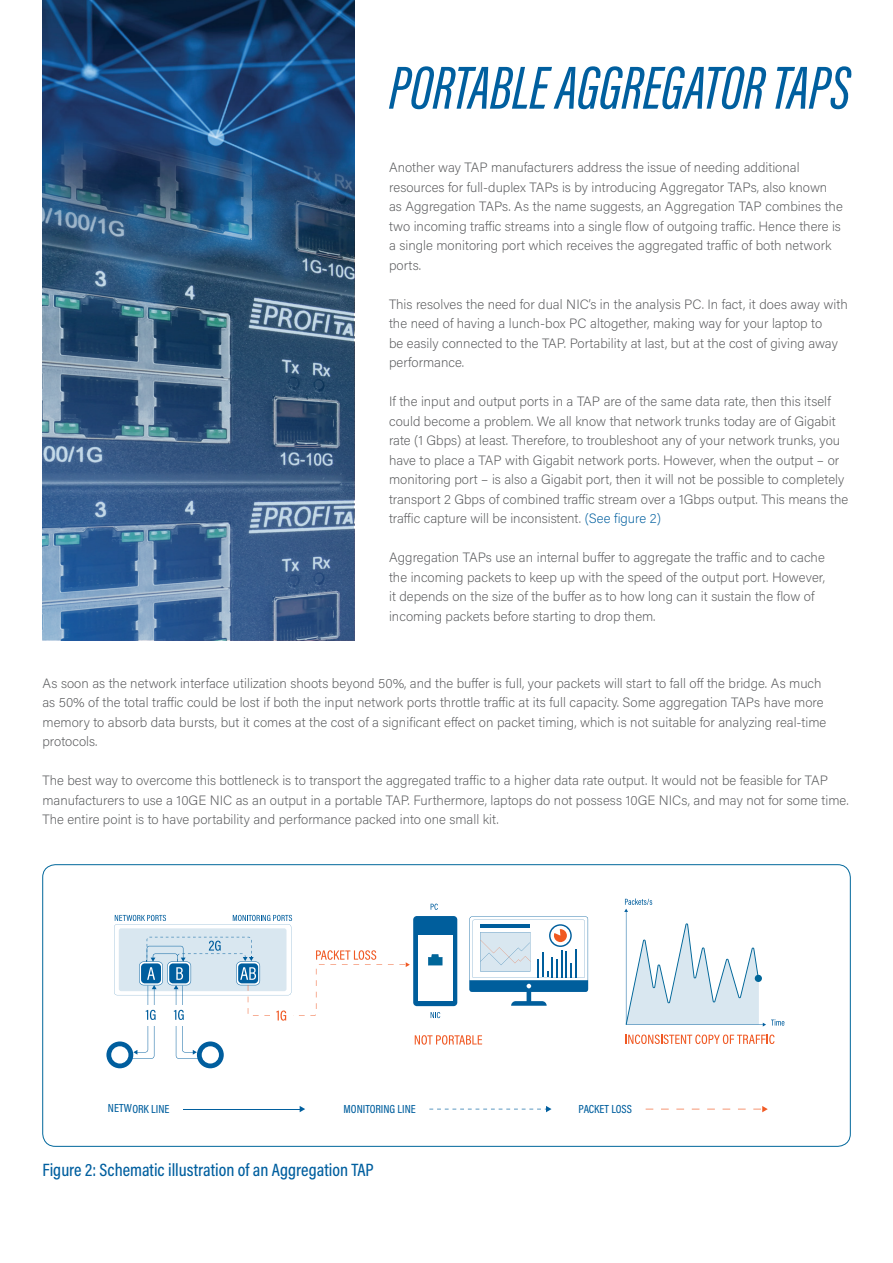
<style>
.page{position:relative;width:893px;height:1263px;background:#fff}
.page>*{position:absolute;margin:0;border:0;box-sizing:border-box;transform-origin:0 0}
.t1{font:italic 500 62.55px "Acumin Pro Extra Cond";color:#005f9f}
.t2{font:500 18px "Acumin Pro Cond";color:#005f9f}
.t3{font:200 13.5px/19.5px "Acumin Pro";color:#58595b}
.t4{font:500 11.85px "Acumin Pro Cond";color:#015f9e}
.s1{color:#005f9f}
</style>
<div class="page">
<svg style="left:753px;top:1106px;width:15px;height:6px"></svg>
<hr style="left:183px;top:1109px;width:118px;height:1px;background:#015f9e">
<svg style="left:300px;top:1106px;width:5px;height:6px"></svg>
<svg style="left:429px;top:1106px;width:122px;height:6px"></svg>
<svg style="left:625px;top:1034px;width:149px;height:10px"></svg>
<svg style="left:624px;top:898px;width:160px;height:128px"></svg>
<div style="left:754px;top:974px;width:8px;height:8px;background:#069;border-radius:50%"></div>
<svg style="left:106px;top:904px;width:482px;height:164px"></svg>
<img style="left:43px;top:0;width:311px;height:63px">
<svg style="left:43px;top:63px;width:311px;height:577px;background:#385e86"></svg>
<h1 class="t1" style="left:389px;top:50px;width:463px">PORTABLE AGGREGATOR TAPS</h1>
<p class="t3" style="left:389px;top:157px;width:455px">Another way TAP manufacturers address the issue of needing additional resources for full-duplex TAPs is by introducing Aggregator TAPs, also known as Aggregation TAPs. As the name suggests, an Aggregation TAP combines the two incoming traffic streams into a single flow of outgoing traffic. Hence there is a single monitoring port which receives the aggregated traffic of both network ports.</p>
<p class="t3" style="left:389px;top:294px;width:460px">This resolves the need for dual NIC’s in the analysis PC. In fact, it does away with the need of having a lunch-box PC altogether, making way for your laptop to<br>be easily connected to the TAP. Portability at last, but at the cost of giving away performance.</p>
<p class="t3" style="left:389px;top:391px;width:461px">If the input and output ports in a TAP are of the same data rate, then this itself could become a problem. We all know that network trunks today are of Gigabit rate (1 Gbps) at least. Therefore, to troubleshoot any of your network trunks, you have to place a TAP with Gigabit network ports. However, when the output – or monitoring port – is also a Gigabit port, then it will not be possible to completely transport 2 Gbps of combined traffic stream over a 1Gbps output. This means the traffic capture will be inconsistent. <span class="s1">(See figure 2)</span></p>
<p class="t3" style="left:389px;top:547px;width:437px">Aggregation TAPs use an internal buffer to aggregate the traffic and to cache the incoming packets to keep up with the speed of the output port. However, it depends on the size of the buffer as to how long can it sustain the flow of incoming packets before starting to drop them.</p>
<p class="t3" style="left:43px;top:673px;width:785px">As soon as the network interface utilization shoots beyond 50%, and the buffer is full, your packets will start to fall off the bridge. As much as 50% of the total traffic could be lost if both the input network ports throttle traffic at its full capacity. Some aggregation TAPs have more memory to absorb data bursts, but it comes at the cost of a significant effect on packet timing, which is not suitable for analyzing real-time protocols.</p>
<p class="t3" style="left:43px;top:770px;width:808px">The best way to overcome this bottleneck is to transport the aggregated traffic to a higher data rate output. It would not be feasible for TAP manufacturers to use a 10GE NIC as an output in a portable TAP. Furthermore, laptops do not possess 10GE NICs, and may not for some time.<br>The entire point is to have portability and performance packed into one small kit.</p>
<p class="t4" style="left:108px;top:1101px;width:63px">NETWORK LINE</p>
<p class="t4" style="left:344px;top:1101px;width:74px">MONITORING LINE</p>
<p class="t4" style="left:578px;top:1101px;width:55px">PACKET LOSS</p>
<h2 class="t2" style="left:43px;top:1158px;width:333px">Figure 2: Schematic illustration of an Aggregation TAP</h2>
</div>
